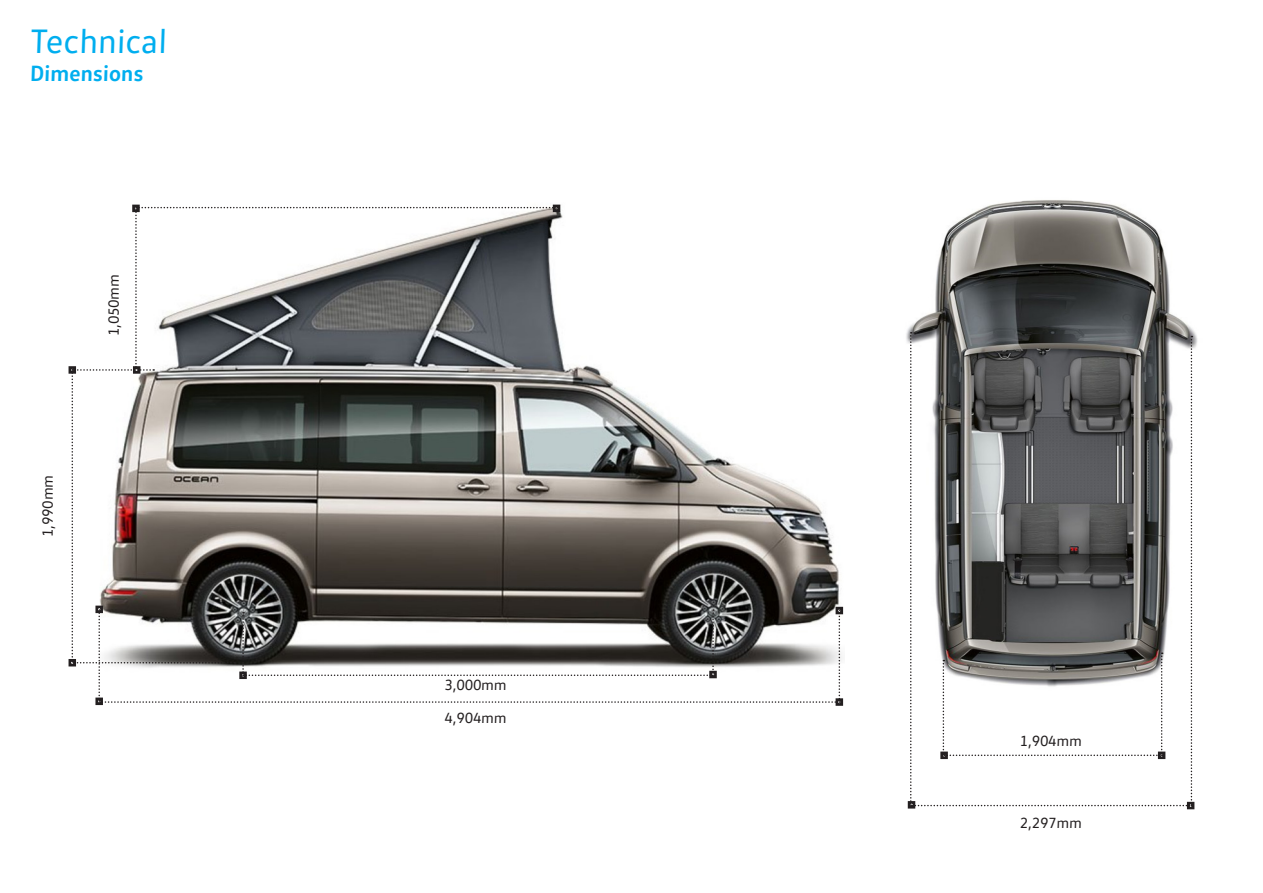
<style>
.page{position:relative;width:1263px;height:893px;background:#fff}
.page>*{position:absolute;margin:0;border:0;box-sizing:border-box;transform-origin:0 0}
.t1{font:34.5px "VW Text";color:#00aeef}
.t2{font:700 22.5px "VW Text";color:#00aeef}
.t3{font:15px "VW Text";color:#231f20}
</style>
<div class="page">
<svg style="left:72px;top:207px;width:768px;height:496px"></svg>
<div style="left:95px;top:698px;width:8px;height:7px;border:6px solid #231f20"></div>
<div style="left:69px;top:659px;width:7px;height:7px;border:6px solid #231f20"></div>
<div style="left:69px;top:366px;width:7px;height:8px;border:6px solid #231f20"></div>
<div style="left:133px;top:366px;width:7px;height:8px;border:6px solid #231f20"></div>
<div style="left:132px;top:205px;width:8px;height:7px;border:6px solid #231f20"></div>
<div style="left:553px;top:205px;width:7px;height:7px;border:6px solid #231f20"></div>
<div style="left:709px;top:671px;width:8px;height:7px;border:6px solid #231f20"></div>
<div style="left:835px;top:698px;width:8px;height:8px;border:6px solid #231f20"></div>
<div style="left:835px;top:607px;width:8px;height:7px;border:6px solid #231f20"></div>
<div style="left:239px;top:671px;width:8px;height:8px;border:6px solid #231f20"></div>
<div style="left:95px;top:606px;width:8px;height:7px;border:6px solid #231f20"></div>
<img style="left:906px;top:200px;width:292px;height:506px">
<svg style="left:910px;top:332px;width:282px;height:474px"></svg>
<div style="left:940px;top:752px;width:8px;height:7px;border:6px solid #231f20"></div>
<div style="left:1158px;top:752px;width:7px;height:7px;border:6px solid #231f20"></div>
<div style="left:1187px;top:802px;width:7px;height:7px;border:6px solid #231f20"></div>
<div style="left:908px;top:801px;width:7px;height:7px;border:6px solid #231f20"></div>
<p class="t1" style="left:30px;top:20px;width:140px">Technical</p>
<p class="t2" style="left:30px;top:58px;width:116px">Dimensions</p>
<p class="t3" style="left:105px;top:336px;width:64px;rotate:-90deg">1,050mm</p>
<p class="t3" style="left:39px;top:537px;width:64px;rotate:-90deg">1,990mm</p>
<p class="t3" style="left:445px;top:676px;width:64px">3,000mm</p>
<p class="t3" style="left:445px;top:709px;width:64px">4,904mm</p>
<p class="t3" style="left:1020px;top:731px;width:64px">1,904mm</p>
<p class="t3" style="left:1020px;top:813px;width:64px">2,297mm</p>
</div>
